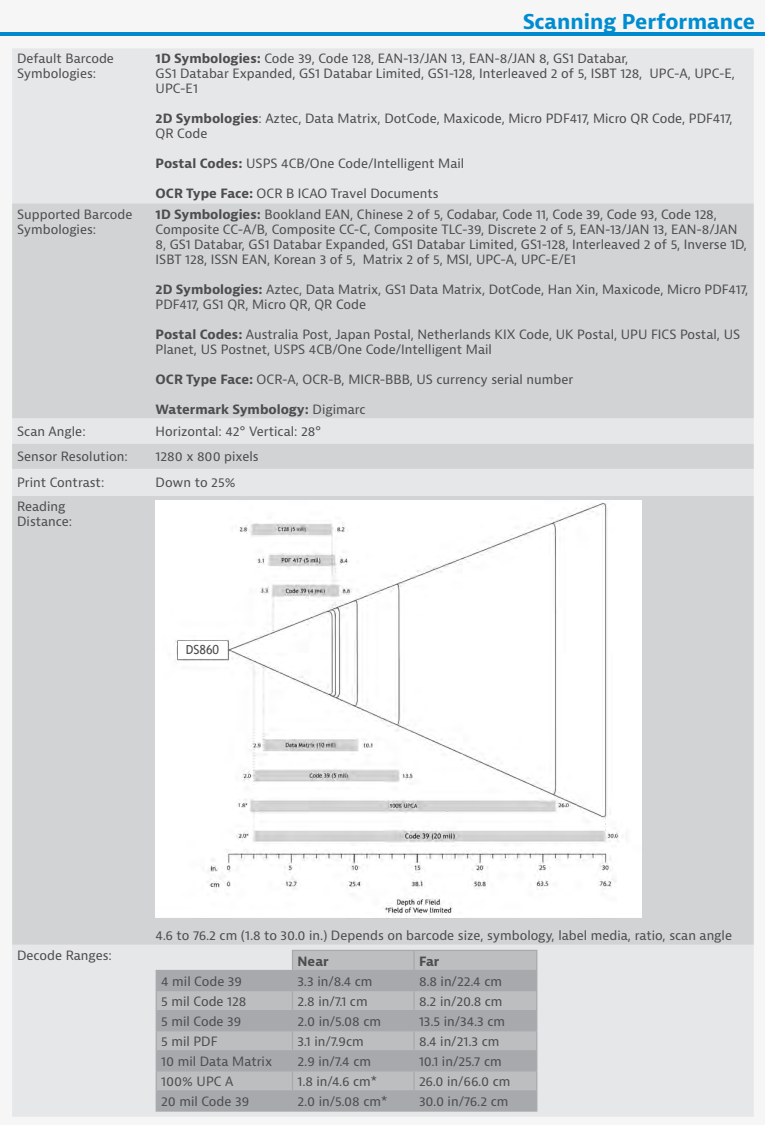
<style>
.page{position:relative;width:765px;height:1125px;background:#f6f6f6}
.page>*{position:absolute;margin:0;border:0;box-sizing:border-box;transform-origin:0 0}
.t1{font:700 20px "Bernina Sans";color:#008dd0}
.t2{font:12.5px/15px "Bernina Sans";color:#4d4d4f}
.t3{font:700 12.5px "Bernina Sans";color:#4d4d4f}
.t4{font:12.5px "Trebuchet MS";color:#4d4d4f}
.s1{font-weight:700}
.s2{font-weight:400}
</style>
<div class="page">
<div style="left:12px;top:49px;width:742px;height:154px;background:#e6e7e8"></div>
<div style="left:12px;top:203px;width:742px;height:216px;background:#d1d3d4"></div>
<svg style="left:12px;top:419px;width:742px;height:77px"></svg>
<div style="left:12px;top:496px;width:742px;height:449px;background:#d1d3d4"></div>
<div style="left:12px;top:945px;width:742px;height:172px;background:#e6e7e8"></div>
<img style="left:156px;top:501px;width:485px;height:423px">
<svg style="left:156px;top:950px;width:380px;height:20px;fill:#bcbec0"></svg>
<svg style="left:157px;top:971px;width:379px;height:139px;background:#afb1b4"></svg>
<hr style="left:292px;top:950px;width:122px;height:1px;background:#a7a9ac">
<hr style="left:414px;top:950px;width:123px;height:1px;background:#a7a9ac">
<hr style="left:292px;top:970px;width:122px;height:1px;background:#a7a9ac">
<hr style="left:414px;top:970px;width:123px;height:1px;background:#a7a9ac">
<hr style="left:292px;top:990px;width:122px;height:1px;background:#a7a9ac">
<hr style="left:414px;top:990px;width:123px;height:1px;background:#a7a9ac">
<hr style="left:156px;top:1010px;width:136px;height:1px;background:#a7a9ac">
<hr style="left:292px;top:1010px;width:122px;height:1px;background:#a7a9ac">
<hr style="left:414px;top:1010px;width:123px;height:1px;background:#a7a9ac">
<hr style="left:156px;top:1030px;width:136px;height:1px;background:#a7a9ac">
<hr style="left:292px;top:1030px;width:122px;height:1px;background:#a7a9ac">
<hr style="left:414px;top:1030px;width:123px;height:1px;background:#a7a9ac">
<hr style="left:156px;top:1050px;width:136px;height:1px;background:#a7a9ac">
<hr style="left:292px;top:1050px;width:122px;height:1px;background:#a7a9ac">
<hr style="left:414px;top:1050px;width:123px;height:1px;background:#a7a9ac">
<hr style="left:156px;top:1070px;width:136px;height:2px;background:#a7a9ac">
<hr style="left:292px;top:1070px;width:122px;height:2px;background:#a7a9ac">
<hr style="left:414px;top:1070px;width:123px;height:2px;background:#a7a9ac">
<hr style="left:156px;top:1090px;width:136px;height:2px;background:#a7a9ac">
<svg style="left:156px;top:971px;width:1px;height:139px"></svg>
<hr style="left:292px;top:1090px;width:122px;height:2px;background:#a7a9ac">
<hr style="left:414px;top:1090px;width:123px;height:2px;background:#a7a9ac">
<svg style="left:413px;top:951px;width:2px;height:159px"></svg>
<svg style="left:536px;top:951px;width:1px;height:159px"></svg>
<hr style="left:156px;top:1110px;width:136px;height:2px;background:#a7a9ac">
<hr style="left:292px;top:1110px;width:122px;height:2px;background:#a7a9ac">
<hr style="left:414px;top:1110px;width:123px;height:2px;background:#a7a9ac">
<svg style="left:292px;top:951px;width:1px;height:159px"></svg>
<hr style="left:156px;top:970px;width:136px;height:1px;background:#a7a9ac">
<hr style="left:156px;top:990px;width:136px;height:1px;background:#a7a9ac">
<hr style="left:0;top:32px;width:765px;height:3px;background:#0089cf">
<div style="left:178px;top:642px;width:49px;height:16px;background:#fff"></div>
<h1 class="t1" style="left:522px;top:8px;width:235px">Scanning Performance</h1>
<p class="t2" style="left:17px;top:52px;width:98px">Default Barcode<br>Symbologies:</p>
<p class="t2" style="left:156px;top:52px;width:581px"><span class="s1">1D Symbologies:</span> Code 39, Code 128, EAN-13/JAN 13, EAN-8/JAN 8, GS1 Databar,<br>GS1 Databar Expanded, GS1 Databar Limited, GS1-128, Interleaved 2 of 5, ISBT 128, UPC-A, UPC-E,<br>UPC-E1</p>
<p class="t2" style="left:156px;top:112px;width:578px"><span class="s1">2D Symbologies</span>: Aztec, Data Matrix, DotCode, Maxicode, Micro PDF417, Micro QR Code, PDF417,<br>QR Code</p>
<p class="t2" style="left:156px;top:157px;width:310px"><span class="s1">Postal Codes:</span> USPS 4CB/One Code/Intelligent Mail</p>
<p class="t2" style="left:156px;top:187px;width:285px"><span class="s1">OCR Type Face:</span> OCR B ICAO Travel Documents</p>
<p class="t2" style="left:17px;top:207px;width:117px">Supported Barcode<br>Symbologies:</p>
<p class="t2" style="left:156px;top:207px;width:593px"><span class="s1">1D Symbologies:</span> Bookland EAN, Chinese 2 of 5, Codabar, Code 11, Code 39, Code 93, Code 128, Composite CC-A/B, Composite CC-C, Composite TLC-39, Discrete 2 of 5, EAN-13/JAN 13, EAN-8/JAN 8, GS1 Databar, GS1 Databar Expanded, GS1 Databar Limited, GS1-128, Interleaved 2 of 5, Inverse 1D, ISBT 128, ISSN EAN, Korean 3 of 5, Matrix 2 of 5, MSI, UPC-A, UPC-E/E1</p>
<p class="t2" style="left:156px;top:282px;width:594px"><span class="s1">2D Symbologies:</span> Aztec, Data Matrix, GS1 Data Matrix, DotCode, Han Xin, Maxicode, Micro PDF417,<br>PDF417, GS1 QR, Micro QR, QR Code</p>
<p class="t2" style="left:156px;top:327px;width:586px"><span class="s1">Postal Codes:</span> Australia Post, Japan Postal, Netherlands KIX Code, UK Postal, UPU FICS Postal, US<br>Planet, US Postnet, USPS 4CB/One Code/Intelligent Mail</p>
<p class="t2" style="left:156px;top:372px;width:419px"><span class="s1">OCR Type Face:</span> OCR-A, OCR-B, MICR-BBB, US currency serial number</p>
<p class="t3" style="left:156px;top:401px;width:211px">Watermark Symbology: <span class="s2">Digimarc</span></p>
<p class="t2" style="left:17px;top:424px;width:70px">Scan Angle:</p>
<p class="t2" style="left:156px;top:424px;width:167px">Horizontal: 42° Vertical: 28°</p>
<p class="t2" style="left:17px;top:450px;width:112px">Sensor Resolution:</p>
<p class="t2" style="left:156px;top:450px;width:105px">1280 x 800 pixels</p>
<p class="t2" style="left:17px;top:476px;width:89px">Print Contrast:</p>
<p class="t2" style="left:156px;top:476px;width:81px">Down to 25%</p>
<p class="t2" style="left:17px;top:499px;width:57px">Reading<br>Distance:</p>
<p class="t4" style="left:186px;top:642px;width:35px">DS860</p>
<p class="t2" style="left:156px;top:928px;width:578px">4.6 to 76.2 cm (1.8 to 30.0 in.) Depends on barcode size, symbology, label media, ratio, scan angle</p>
<p class="t2" style="left:17px;top:948px;width:96px">Decode Ranges:</p>
<p class="t3" style="left:298px;top:953px;width:33px">Near</p>
<p class="t3" style="left:419px;top:953px;width:22px">Far</p>
<p class="t2" style="left:161px;top:974px;width:82px">4 mil Code 39</p>
<p class="t2" style="left:298px;top:974px;width:77px">3.3 in/8.4 cm</p>
<p class="t2" style="left:419px;top:974px;width:84px">8.8 in/22.4 cm</p>
<p class="t2" style="left:161px;top:994px;width:87px">5 mil Code 128</p>
<p class="t2" style="left:298px;top:994px;width:72px">2.8 in/7.1 cm</p>
<p class="t2" style="left:419px;top:994px;width:85px">8.2 in/20.8 cm</p>
<p class="t2" style="left:161px;top:1014px;width:82px">5 mil Code 39</p>
<p class="t2" style="left:298px;top:1014px;width:85px">2.0 in/5.08 cm</p>
<p class="t2" style="left:419px;top:1014px;width:88px">13.5 in/34.3 cm</p>
<p class="t2" style="left:161px;top:1034px;width:58px">5 mil PDF</p>
<p class="t2" style="left:297px;top:1034px;width:68px">3.1 in/7.9cm</p>
<p class="t2" style="left:419px;top:1034px;width:82px">8.4 in/21.3 cm</p>
<p class="t2" style="left:161px;top:1054px;width:112px">10 mil Data Matrix</p>
<p class="t2" style="left:298px;top:1054px;width:75px">2.9 in/7.4 cm</p>
<p class="t2" style="left:419px;top:1054px;width:84px">10.1 in/25.7 cm</p>
<p class="t2" style="left:161px;top:1074px;width:74px">100% UPC A</p>
<p class="t2" style="left:297px;top:1074px;width:82px">1.8 in/4.6 cm*</p>
<p class="t2" style="left:419px;top:1074px;width:93px">26.0 in/66.0 cm</p>
<p class="t2" style="left:161px;top:1094px;width:90px">20 mil Code 39</p>
<p class="t2" style="left:298px;top:1094px;width:92px">2.0 in/5.08 cm*</p>
<p class="t2" style="left:419px;top:1094px;width:91px">30.0 in/76.2 cm</p>
</div>
